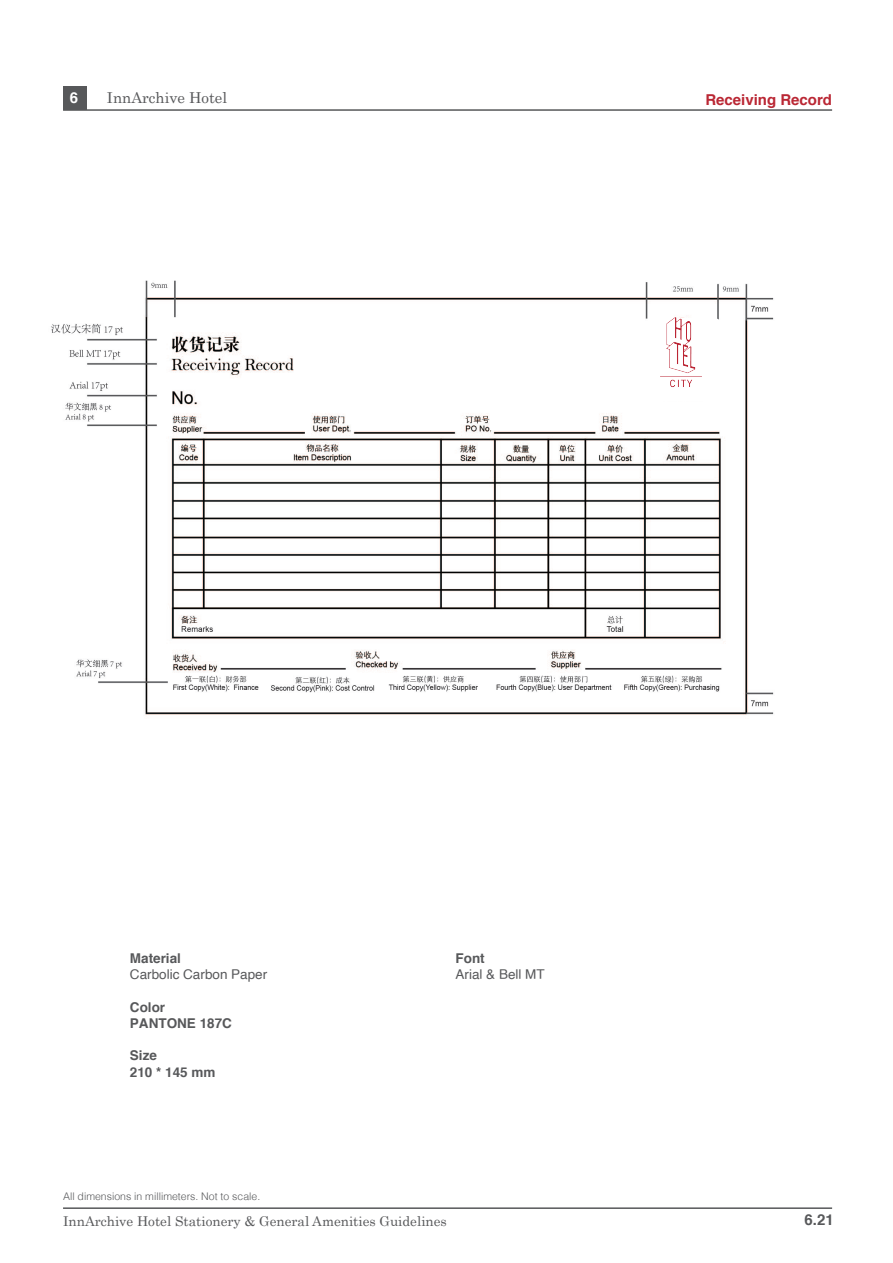
<style>
.page{position:relative;width:893px;height:1263px;background:#fff}
.page>*{position:absolute;margin:0;border:0;box-sizing:border-box;transform-origin:0 0}
.t1{font:15px "Century";color:#57585a}
.t2{font:700 15px "Helvetica";color:#ba2734}
.t3{font:700 15px "Helvetica";color:#57585a}
.t4{font:700 15px "Helvetica";color:#fff}
.t5{font:13.5px "Century";color:#57585a}
.t6{font:700 13.5px/16.2px "Helvetica";color:#57585a}
.t7{font:13.5px "Helvetica";color:#57585a}
.t8{font:300 10.5px "Helvetica";color:#57585a}
</style>
<div class="page">
<img style="left:51px;top:280px;width:723px;height:435px">
<hr style="left:63px;top:109px;width:769px;height:2px;background:#57585a">
<div style="left:63px;top:87px;width:23px;height:23px;background:#57585a"></div>
<hr style="left:63px;top:1207px;width:769px;height:2px;background:#57585a">
<div style="left:642px;top:318px;width:85px;height:84px;background:#fff;border-radius:15px"></div>
<img style="left:660px;top:318px;width:42px;height:69px">
<p class="t4" style="left:70px;top:86px;width:10px">6</p>
<p class="t1" style="left:107px;top:85px;width:122px">InnArchive Hotel</p>
<p class="t2" style="left:705px;top:87px;width:128px">Receiving Record</p>
<p class="t6" style="left:130px;top:950px;width:53px">Material</p>
<p class="t7" style="left:130px;top:964px;width:139px">Carbolic Carbon Paper</p>
<p class="t6" style="left:130px;top:999px;width:104px">Color<br>PANTONE 187C</p>
<p class="t6" style="left:130px;top:1048px;width:87px">Size<br>210 * 145 mm</p>
<p class="t6" style="left:455px;top:950px;width:31px">Font</p>
<p class="t7" style="left:455px;top:964px;width:91px">Arial &amp; Bell MT</p>
<p class="t8" style="left:63px;top:1189px;width:199px">All dimensions in millimeters. Not to scale.</p>
<p class="t5" style="left:63px;top:1210px;width:385px">InnArchive Hotel Stationery &amp; General Amenities Guidelines</p>
<p class="t3" style="left:804px;top:1208px;width:31px">6.21</p>
</div>
